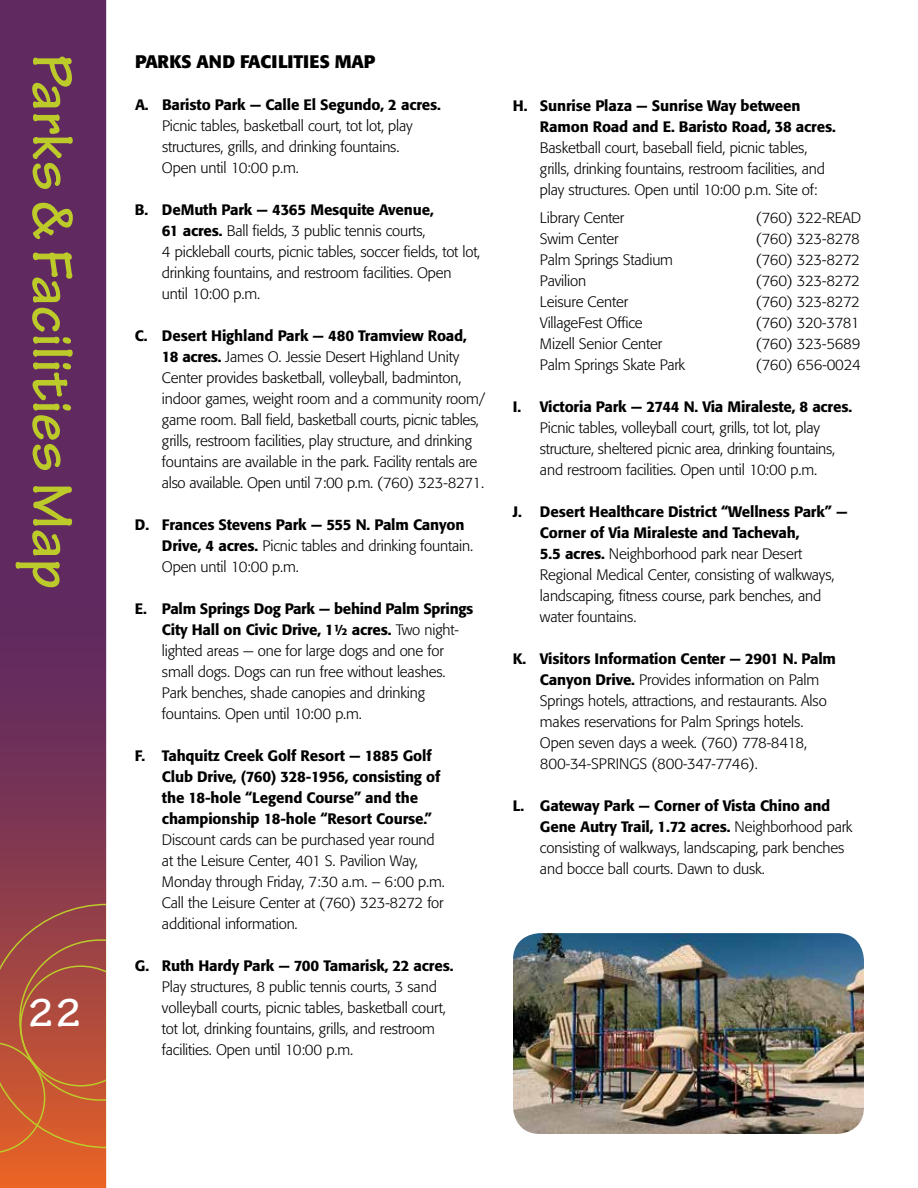
<style>
.page{position:relative;width:918px;height:1188px;background:#fff}
.page>*{position:absolute;margin:0;border:0;box-sizing:border-box;transform-origin:0 0}
.t1{font:700 60px "Tekton Pro";color:#bdcb2a}
.t2{font:700 42px "Tekton Pro";color:#fff}
.t3{font:700 18px "Formata";letter-spacing:-.01em;color:#000}
.t4{font:300 15px/21px "Formata";letter-spacing:-.01em;color:#000}
.t5{font:500 15px/21px "Formata";letter-spacing:-.01em;color:#000}
.t6{font:300 15px "Formata";letter-spacing:-.03em;color:#000}
.s1{font-weight:500}
</style>
<div class="page">
<div style="left:0;top:0;width:108px;height:1188px;background:#602a60"></div>
<svg style="left:0;top:721px;width:106px;height:467px"></svg>
<svg style="left:0;top:903px;width:106px;height:252px;background:#b5533a"></svg>
<hr style="left:106px;top:0;width:3px;height:1188px;background:#fff">
<img style="left:513px;top:933px;width:351px;height:201px">
<h1 class="t1" style="left:88px;top:54px;width:536px;rotate:90deg">Parks &amp; Facilities Map</h1>
<p class="t3" style="left:135px;top:51px;width:242px">PARKS AND FACILITIES MAP</p>
<p class="t5" style="left:135px;top:94px;width:307px">A. Baristo Park — Calle El Segundo, 2 acres.</p>
<p class="t4" style="left:162px;top:116px;width:252px">Picnic tables, basketball court, tot lot, play structures, grills, and drinking fountains.<br>Open until 10:00 p.m.</p>
<p class="t4" style="left:162px;top:200px;width:320px;text-indent:-27px"><span class="s1">B. DeMuth Park — 4365 Mesquite Avenue,<br>61 acres.</span> Ball fields, 3 public tennis courts,<br>4 pickleball courts, picnic tables, soccer fields, tot lot, drinking fountains, and restroom facilities. Open until 10:00 p.m.</p>
<p class="t4" style="left:162px;top:326px;width:325px;text-indent:-27px"><span class="s1">C. Desert Highland Park — 480 Tramview Road, 18 acres.</span> James O. Jessie Desert Highland Unity Center provides basketball, volleyball, badminton, indoor games, weight room and a community room/ game room. Ball field, basketball courts, picnic tables, grills, restroom facilities, play structure, and drinking fountains are available in the park. Facility rentals are also available. Open until 7:00 p.m. (760) 323-8271.</p>
<p class="t4" style="left:162px;top:515px;width:313px;text-indent:-27px"><span class="s1">D. Frances Stevens Park — 555 N. Palm Canyon<br>Drive, 4 acres.</span> Picnic tables and drinking fountain.<br>Open until 10:00 p.m.</p>
<p class="t4" style="left:162px;top:599px;width:313px;text-indent:-27px"><span class="s1">E. Palm Springs Dog Park — behind Palm Springs City Hall on Civic Drive, 1½ acres.</span> Two night&shy;lighted areas — one for large dogs and one for small dogs. Dogs can run free without leashes.<br>Park benches, shade canopies and drinking fountains. Open until 10:00 p.m.</p>
<p class="t5" style="left:162px;top:745px;width:280px;text-indent:-27px">F. Tahquitz Creek Golf Resort — 1885 Golf Club Drive, (760) 328-1956, consisting of the 18-hole “Legend Course” and the championship 18-hole “Resort Course.”</p>
<p class="t4" style="left:162px;top:830px;width:284px">Discount cards can be purchased year round at the Leisure Center, 401 S. Pavilion Way, Monday through Friday, 7:30 a.m. – 6:00 p.m.<br>Call the Leisure Center at (760) 323-8272 for additional information.</p>
<p class="t5" style="left:135px;top:955px;width:320px">G. Ruth Hardy Park — 700 Tamarisk, 22 acres.</p>
<p class="t4" style="left:162px;top:977px;width:285px">Play structures, 8 public tennis courts, 3 sand volleyball courts, picnic tables, basketball court, tot lot, drinking fountains, grills, and restroom facilities. Open until 10:00 p.m.</p>
<h2 class="t2" style="left:27px;top:988px;width:57px">22</h2>
<p class="t5" style="left:540px;top:95px;width:297px;text-indent:-27px">H. Sunrise Plaza — Sunrise Way between<br>Ramon Road and E. Baristo Road, 38 acres.</p>
<p class="t4" style="left:540px;top:137px;width:286px">Basketball court, baseball field, picnic tables, grills, drinking fountains, restroom facilities, and play structures. Open until 10:00 p.m. Site of:</p>
<p class="t4" style="left:540px;top:207px;width:86px">Library Center</p>
<p class="t4" style="left:756px;top:207px;width:107px">(760) 322-READ</p>
<p class="t4" style="left:540px;top:228px;width:80px">Swim Center</p>
<p class="t6" style="left:756px;top:230px;width:106px">(760) 323-8278</p>
<p class="t4" style="left:540px;top:249px;width:135px">Palm Springs Stadium</p>
<p class="t6" style="left:756px;top:251px;width:106px">(760) 323-8272</p>
<p class="t4" style="left:540px;top:270px;width:48px">Pavilion</p>
<p class="t6" style="left:756px;top:272px;width:106px">(760) 323-8272</p>
<p class="t4" style="left:540px;top:291px;width:90px">Leisure Center</p>
<p class="t6" style="left:756px;top:293px;width:106px">(760) 323-8272</p>
<p class="t4" style="left:540px;top:312px;width:104px">VillageFest Office</p>
<p class="t6" style="left:756px;top:314px;width:105px">(760) 320-3781</p>
<p class="t4" style="left:540px;top:333px;width:124px">Mizell Senior Center</p>
<p class="t6" style="left:756px;top:335px;width:106px">(760) 323-5689</p>
<p class="t4" style="left:540px;top:354px;width:147px">Palm Springs Skate Park</p>
<p class="t4" style="left:756px;top:354px;width:106px">(760) 656-0024</p>
<p class="t5" style="left:513px;top:396px;width:341px">I. Victoria Park — 2744 N. Via Miraleste, 8 acres.</p>
<p class="t4" style="left:540px;top:417px;width:297px">Picnic tables, volleyball court, grills, tot lot, play structure, sheltered picnic area, drinking fountains, and restroom facilities. Open until 10:00 p.m.</p>
<p class="t4" style="left:540px;top:501px;width:309px;text-indent:-27px"><span class="s1">J. Desert Healthcare District “Wellness Park” — Corner of Via Miraleste and Tachevah,<br>5.5 acres.</span> Neighborhood park near Desert Regional Medical Center, consisting of walkways, landscaping, fitness course, park benches, and water fountains.</p>
<p class="t4" style="left:540px;top:648px;width:298px;text-indent:-27px"><span class="s1">K. Visitors Information Center — 2901 N. Palm Canyon Drive.</span> Provides information on Palm Springs hotels, attractions, and restaurants. Also makes reservations for Palm Springs hotels.<br>Open seven days a week. (760) 778-8418, 800-34-SPRINGS (800-347-7746).</p>
<p class="t4" style="left:540px;top:795px;width:314px;text-indent:-27px"><span class="s1">L. Gateway Park — Corner of Vista Chino and Gene Autry Trail, 1.72 acres.</span> Neighborhood park consisting of walkways, landscaping, park benches and bocce ball courts. Dawn to dusk.</p>
</div>
